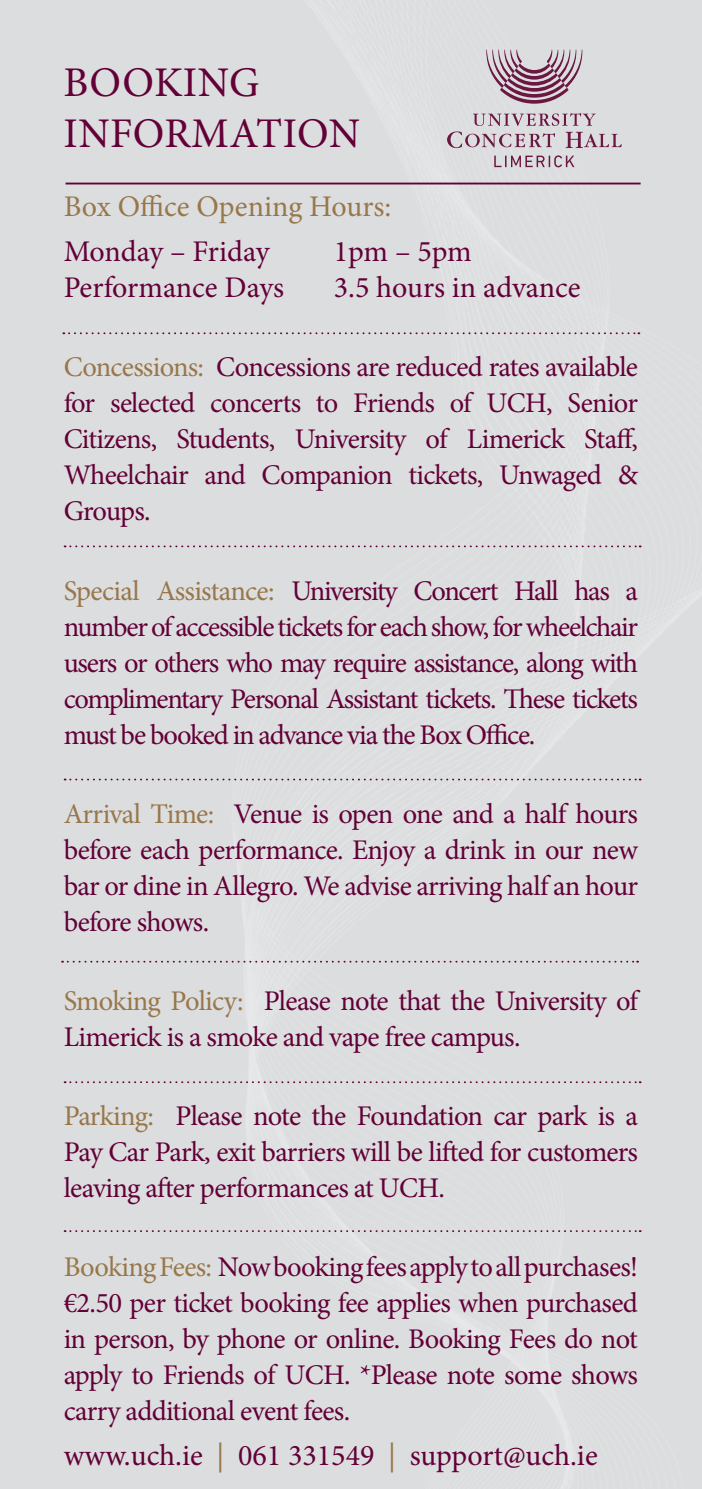
<style>
.page{position:relative;width:702px;height:1489px;background:#fff}
.page>*{position:absolute;margin:0;border:0;box-sizing:border-box;transform-origin:0 0}
.t1{font:42.25px/50.8px "Minion Pro";letter-spacing:.01em;color:#620037}
.t2{font:30px "Minion Pro";color:#620037}
.t3{font:30px "Minion Pro";color:#98774a}
.t4{font:28.5px/36px "Minion Pro";letter-spacing:-.03em;color:#620037;text-align:justify}
.s1{color:#98774a}
</style>
<div class="page">
<div style="left:0;top:0;width:702px;height:1488px;background:#dcdddf"></div>
<hr style="left:66px;top:183px;width:574px;height:1px;background:#620037">
<svg style="left:63px;top:332px;width:576px;height:2px"></svg>
<svg style="left:65px;top:545px;width:575px;height:2px"></svg>
<svg style="left:65px;top:1081px;width:575px;height:2px"></svg>
<svg style="left:65px;top:778px;width:575px;height:2px"></svg>
<svg style="left:62px;top:960px;width:576px;height:2px"></svg>
<svg style="left:65px;top:1230px;width:575px;height:1px"></svg>
<svg style="left:486px;top:50px;width:96px;height:54px;background:#b79eac"></svg>
<svg style="left:447px;top:113px;width:174px;height:35px;background:#c8bac3"></svg>
<svg style="left:494px;top:155px;width:80px;height:12px"></svg>
<h1 class="t1" style="left:63px;top:58px;width:298px">BOOKING<br>INFORMATION</h1>
<p class="t3" style="left:64px;top:187px;width:329px">Box Office Opening Hours:</p>
<p class="t2" style="left:64px;top:231px;width:207px">Monday – Friday</p>
<p class="t2" style="left:334px;top:231px;width:139px">1pm – 5pm</p>
<p class="t2" style="left:64px;top:267px;width:222px">Performance Days</p>
<p class="t2" style="left:334px;top:267px;width:248px">3.5 hours in advance</p>
<p class="t4" style="left:64px;top:349px;width:576px"><span class="s1">Concessions:</span> Concessions are reduced rates available for selected concerts to Friends of UCH, Senior Citizens, Students, University of Limerick Staff, Wheelchair and Companion tickets, Unwaged &amp; Groups.</p>
<p class="t4" style="left:64px;top:572px;width:576px"><span class="s1">Special Assistance:</span> University Concert Hall has a number of accessible tickets for each show, for wheelchair users or others who may require assistance, along with complimentary Personal Assistant tickets. These tickets must be booked in advance via the Box Office.</p>
<p class="t4" style="left:64px;top:795px;width:576px"><span class="s1">Arrival Time:</span> Venue is open one and a half hours before each performance. Enjoy a drink in our new bar or dine in Allegro. We advise arriving half an hour before shows.</p>
<p class="t4" style="left:64px;top:982px;width:576px"><span class="s1">Smoking Policy:</span> Please note that the University of<br>Limerick is a smoke and vape free campus.</p>
<p class="t4" style="left:64px;top:1097px;width:576px"><span class="s1">Parking:</span> Please note the Foundation car park is a Pay Car Park, exit barriers will be lifted for customers leaving after performances at UCH.</p>
<p class="t4" style="left:64px;top:1248px;width:576px"><span class="s1">Booking Fees:</span> Now booking fees apply to all purchases! €2.50 per ticket booking fee applies when purchased in person, by phone or online. Booking Fees do not apply to Friends of UCH. *Please note some shows carry additional event fees.</p>
<p class="t2" style="left:64px;top:1435px;width:535px">www.uch.ie <span class="s1">|</span> 061 331549 <span class="s1">|</span> support@uch.ie</p>
</div>
